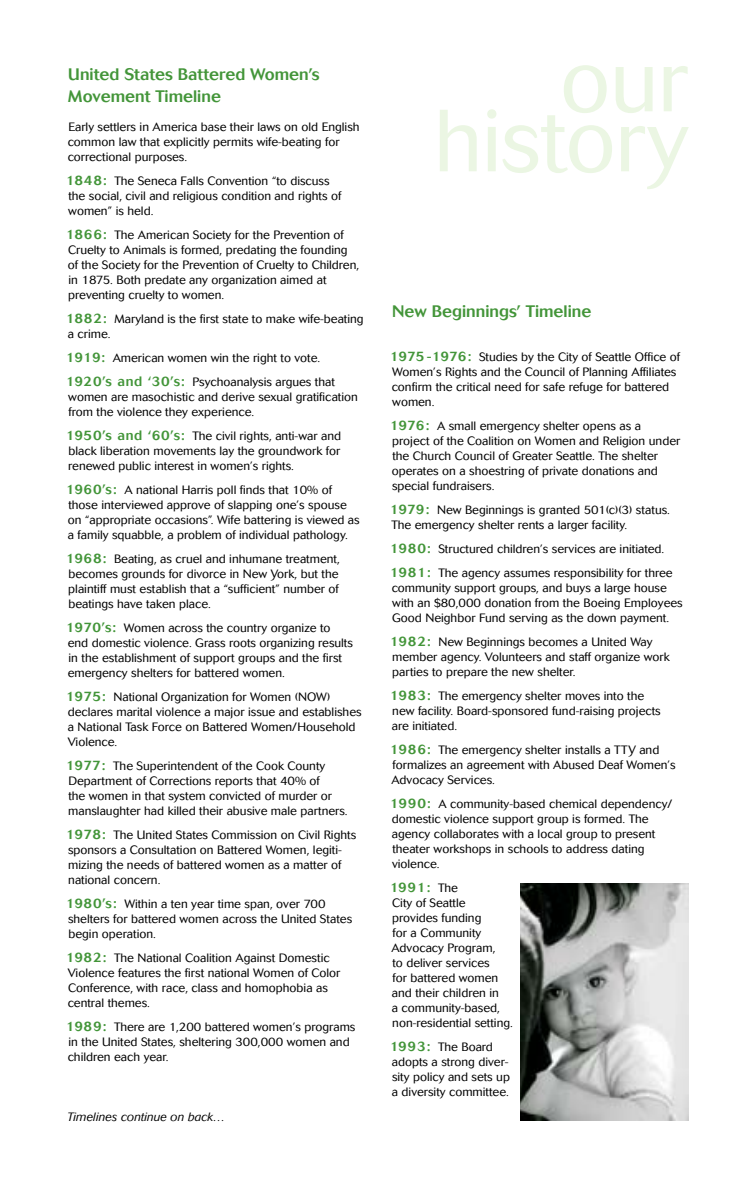
<style>
.page{position:relative;width:756px;height:1188px;background:#fff}
.page>*{position:absolute;margin:0;border:0;box-sizing:border-box;transform-origin:0 0}
.t1{font:300 87px "Cosmos";letter-spacing:-.01em;color:#ebf6e3}
.t2{font:500 16.5px/22.5px "Cosmos";color:#439539}
.t3{font:500 13.5px "Cosmos";color:#439539}
.t4{font:300 12px/15px "Cosmos";color:#000}
.t5{font:italic 300 12px "Cosmos";color:#000}
.s1{font-weight:500;font-size:13.5px;color:#439539}
.s2{font-weight:300;font-size:12px;color:#000}
</style>
<div class="page">
<img style="left:520px;top:884px;width:168px;height:236px">
<h2 class="t2" style="left:68px;top:63px;width:253px">United States Battered Women’s<br>Movement Timeline</h2>
<p class="t4" style="left:68px;top:119px;width:293px">Early settlers in America base their laws on old English common law that explicitly permits wife-beating for correctional purposes.</p>
<p class="t4" style="left:66px;top:173px;width:277px"><span class="s1">1848:</span> The Seneca Falls Convention “to discuss the social, civil and religious condition and rights of women” is held.</p>
<p class="t4" style="left:66px;top:227px;width:294px"><span class="s1">1866:</span> The American Society for the Prevention of Cruelty to Animals is formed, predating the founding<br>of the Society for the Prevention of Cruelty to Children, in 1875. Both predate any organization aimed at preventing cruelty to women.</p>
<p class="t4" style="left:66px;top:311px;width:299px"><span class="s1">1882:</span> Maryland is the first state to make wife-beating a crime.</p>
<p class="t4" style="left:66px;top:346px;width:270px;line-height:24px"><span class="s1">1919:</span> American women win the right to vote.<br><span class="s1">1920’s and ‘30’s:</span> Psychoanalysis argues that</p>
<p class="t4" style="left:68px;top:389px;width:291px">women are masochistic and derive sexual gratification from the violence they experience.</p>
<p class="t4" style="left:66px;top:428px;width:276px;text-align:justify"><span class="s1">1950’s and ‘60’s:</span> The civil rights, anti-war and black liberation movements lay the groundwork for renewed public interest in women’s rights.</p>
<p class="t4" style="left:66px;top:482px;width:295px"><span class="s1">1960’s:</span> A national Harris poll finds that 10% of those interviewed approve of slapping one’s spouse on “appropriate occasions”. Wife battering is viewed as a family squabble, a problem of individual pathology.</p>
<p class="t4" style="left:66px;top:551px;width:275px;text-align:justify"><span class="s1">1968:</span> Beating, as cruel and inhumane treatment, becomes grounds for divorce in New York, but the plaintiff must establish that a “sufficient” number of beatings have taken place.</p>
<p class="t4" style="left:66px;top:620px;width:288px"><span class="s1">1970’s:</span> Women across the country organize to end domestic violence. Grass roots organizing results in the establishment of support groups and the first emergency shelters for battered women.</p>
<p class="t4" style="left:66px;top:689px;width:297px"><span class="s1">1975:</span> National Organization for Women (NOW) declares marital violence a major issue and establishes a National Task Force on Battered Women/Household Violence.</p>
<p class="t4" style="left:66px;top:758px;width:283px"><span class="s1">1977:</span> The Superintendent of the Cook County Department of Corrections reports that 40% of<br>the women in that system convicted of murder or manslaughter had killed their abusive male partners.</p>
<p class="t4" style="left:66px;top:827px;width:291px"><span class="s1">1978:</span> The United States Commission on Civil Rights sponsors a Consultation on Battered Women, legiti&shy;mizing the needs of battered women as a matter of national concern.</p>
<p class="t4" style="left:66px;top:896px;width:287px"><span class="s1">1980’s:</span> Within a ten year time span, over 700 shelters for battered women across the United States begin operation.</p>
<p class="t4" style="left:66px;top:950px;width:276px"><span class="s1">1982:</span> The National Coalition Against Domestic Violence features the first national Women of Color Conference, with race, class and homophobia as central themes.</p>
<p class="t4" style="left:66px;top:1019px;width:291px"><span class="s1">1989:</span> There are 1,200 battered women’s programs in the United States, sheltering 300,000 women and children each year.</p>
<p class="t5" style="left:68px;top:1110px;width:159px">Timelines continue on back…</p>
<h1 class="t1" style="left:560px;top:32px;width:130px">our</h1>
<h1 class="t1" style="left:434px;top:92px;width:256px">history</h1>
<h2 class="t2" style="left:392px;top:300px;width:201px">New Beginnings’ Timeline</h2>
<p class="t4" style="left:390px;top:350px;width:291px"><span class="s1">1975 -1976:</span> Studies by the City of Seattle Office of Women’s Rights and the Council of Planning Affiliates confirm the critical need for safe refuge for battered women.</p>
<p class="t4" style="left:390px;top:419px;width:292px"><span class="s1">1976:</span> A small emergency shelter opens as a project of the Coalition on Women and Religion under the Church Council of Greater Seattle. The shelter operates on a shoestring of private donations and special fundraisers.</p>
<p class="t4" style="left:390px;top:503px;width:281px"><span class="s1">1979:</span> New Beginnings is granted 501(c)(3) status.<br>The emergency shelter rents a larger facility.</p>
<p class="t4" style="left:390px;top:537px;width:284px;line-height:24px"><span class="s1">1980:</span> Structured children’s services are initiated.<br><span class="s1">1981:</span> The agency assumes responsibility for three</p>
<p class="t4" style="left:392px;top:581px;width:292px">community support groups, and buys a large house with an $80,000 donation from the Boeing Employees<br>Good Neighbor Fund serving as the down payment.</p>
<p class="t4" style="left:390px;top:635px;width:281px"><span class="s1">1982:</span> New Beginnings becomes a United Way member agency. Volunteers and staff organize work parties to prepare the new shelter.</p>
<p class="t4" style="left:390px;top:689px;width:272px"><span class="s1">1983:</span> The emergency shelter moves into the new facility. Board-sponsored fund-raising projects are initiated.</p>
<p class="t4" style="left:390px;top:743px;width:287px"><span class="s1">1986:</span> The emergency shelter installs a TTY and formalizes an agreement with Abused Deaf Women’s<br>Advocacy Services.</p>
<p class="t4" style="left:390px;top:797px;width:284px"><span class="s1">1990:</span> A community-based chemical dependency/ domestic violence support group is formed. The agency collaborates with a local group to present theater workshops in schools to address dating violence.</p>
<p class="t3" style="left:390px;top:880px;width:69px">1991: <span class="s2">The</span></p>
<p class="t4" style="left:391px;top:896px;width:123px">City of Seattle provides funding<br>for a Community<br>Advocacy Program,<br>to deliver services<br>for battered women and their children in<br>a community-based, non-residential setting.</p>
<p class="t4" style="left:390px;top:1040px;width:121px"><span class="s1">1993:</span> The Board adopts a strong diver&shy;sity policy and sets up a diversity committee.</p>
</div>
